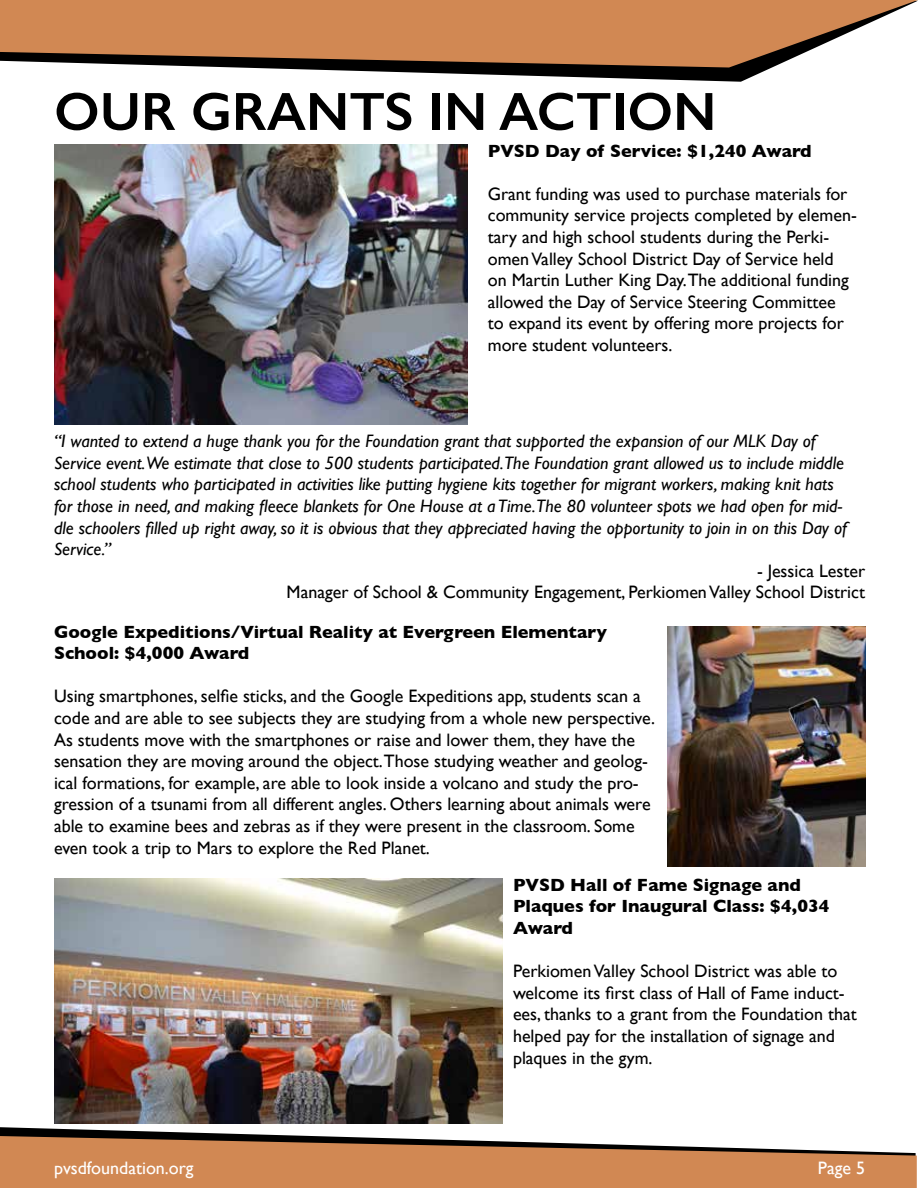
<style>
.page{position:relative;width:918px;height:1188px;background:#fff}
.page>*{position:absolute;margin:0;border:0;box-sizing:border-box;transform-origin:0 0}
.t1{font:600 54px "Gill Sans";color:#000}
.t2{font:18px/21.6px "Gill Sans";color:#000}
.t3{font:italic 18px/21.6px "Gill Sans";color:#000}
.t4{font:700 18px/21.6px "Gill Sans";color:#000}
.t5{font:18px "Gill Sans";color:#fff}
</style>
<div class="page">
<svg style="left:256px;top:68px;width:515px;height:14px"></svg>
<svg style="left:0;top:0;width:918px;height:68px;background:#bf845a"></svg>
<svg style="left:0;top:1127px;width:310px;height:9px"></svg>
<svg style="left:0;top:1136px;width:917px;height:52px;background:#c58a5f"></svg>
<img style="left:54px;top:144px;width:414px;height:280px">
<img style="left:667px;top:627px;width:198px;height:240px">
<img style="left:54px;top:878px;width:448px;height:246px">
<h1 class="t1" style="left:54px;top:79px;width:664px">OUR GRANTS IN ACTION</h1>
<p class="t4" style="left:488px;top:139px;width:325px">PVSD Day of Service: $1,240 Award</p>
<p class="t2" style="left:488px;top:183px;width:371px">Grant funding was used to purchase materials for community service projects completed by elemen&shy;tary and high school students during the Perki&shy;omen Valley School District Day of Service held on Martin Luther King Day.The additional funding allowed the Day of Service Steering Committee<br>to expand its event by offering more projects for more student volunteers.</p>
<p class="t3" style="left:54px;top:430px;width:795px">“I wanted to extend a huge thank you for the Foundation grant that supported the expansion of our MLK Day of Service event.We estimate that close to 500 students participated.The Foundation grant allowed us to include middle school students who participated in activities like putting hygiene kits together for migrant workers, making knit hats for those in need, and making fleece blankets for One House at a Time.The 80 volunteer spots we had open for mid&shy;dle schoolers filled up right away, so it is obvious that they appreciated having the opportunity to join in on this Day of Service.”</p>
<p class="t2" style="left:287px;top:560px;width:580px;text-align:right">- Jessica Lester<br>Manager of School &amp; Community Engagement, Perkiomen Valley School District</p>
<p class="t4" style="left:54px;top:620px;width:555px">Google Expeditions/Virtual Reality at Evergreen Elementary<br>School: $4,000 Award</p>
<p class="t2" style="left:54px;top:685px;width:603px">Using smartphones, selfie sticks, and the Google Expeditions app, students scan a code and are able to see subjects they are studying from a whole new perspective.<br>As students move with the smartphones or raise and lower them, they have the sensation they are moving around the object.Those studying weather and geolog&shy;ical formations, for example, are able to look inside a volcano and study the pro&shy;gression of a tsunami from all different angles. Others learning about animals were able to examine bees and zebras as if they were present in the classroom. Some even took a trip to Mars to explore the Red Planet.</p>
<p class="t4" style="left:513px;top:873px;width:318px">PVSD Hall of Fame Signage and<br>Plaques for Inaugural Class: $4,034<br>Award</p>
<p class="t2" style="left:513px;top:960px;width:345px">Perkiomen Valley School District was able to welcome its first class of Hall of Fame induct&shy;ees, thanks to a grant from the Foundation that helped pay for the installation of signage and plaques in the gym.</p>
<p class="t5" style="left:54px;top:1158px;width:141px">pvsdfoundation.org</p>
<p class="t5" style="left:818px;top:1158px;width:49px">Page 5</p>
</div>
